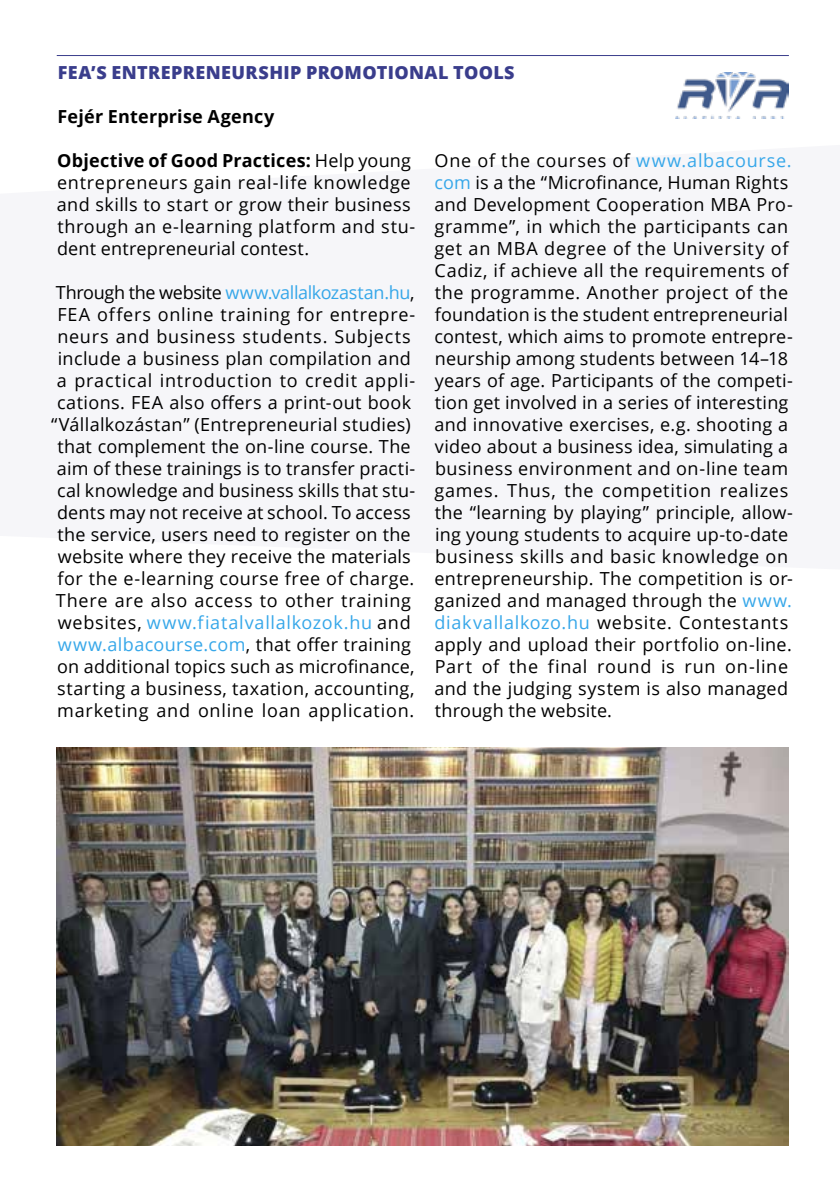
<style>
.page{position:relative;width:840px;height:1191px;background:#fff}
.page>*{position:absolute;margin:0;border:0;box-sizing:border-box;transform-origin:0 0}
.t1{font:18px/22px "Open Sans";letter-spacing:.02em;color:#000}
.t2{font:800 18px "Open Sans";letter-spacing:.02em;color:#3a3d8c}
.t3{font:700 18px "Open Sans";letter-spacing:.01em;color:#000}
.s1{font-weight:700}
.s2{color:#36a7e9}
</style>
<div class="page">
<hr style="left:57px;top:55px;width:731px;height:1px;background:#3a3d8c">
<img style="left:675px;top:72px;width:113px;height:47px">
<img style="left:57px;top:748px;width:731px;height:397px">
<p class="t2" style="left:58px;top:58px;width:458px">FEA’S ENTREPRENEURSHIP PROMOTIONAL TOOLS</p>
<p class="t3" style="left:57px;top:103px;width:218px">Fejér Enterprise Agency</p>
<p class="t1" style="left:57px;top:149px;width:360px"><span class="s1">Objective of Good Practices:</span> Help young entrepreneurs gain real-life knowledge and skills to start or grow their business through an e-learning platform and stu&shy;dent entrepreneurial contest.</p>
<p class="t1" style="left:51px;top:281px;width:365px;text-align:center">Through the website <span class="s2">www.vallalkozastan.hu</span>, FEA offers online training for entrepre&shy;neurs and business students. Subjects include a business plan compilation and a practical introduction to credit appli&shy;cations. FEA also offers a print-out book “Vállalkozástan” (Entrepreneurial studies) that complement the on-line course. The aim of these trainings is to transfer practi&shy;cal knowledge and business skills that stu&shy;dents may not receive at school. To access the service, users need to register on the website where they receive the materials for the e-learning course free of charge.<br>There are also access to other training websites, <span class="s2">www.fiatalvallalkozok.hu</span> and <span class="s2">www.albacourse.com</span>, that offer training on additional topics such as microfinance, starting a business, taxation, accounting, marketing and online loan application.</p>
<p class="t1" style="left:434px;top:149px;width:360px">One of the courses of <span class="s2">www.albacourse. com</span> is a the “Microfinance, Human Rights and Development Cooperation MBA Pro&shy;gramme”, in which the participants can get an MBA degree of the University of Cadiz, if achieve all the requirements of the programme. Another project of the foundation is the student entrepreneurial contest, which aims to promote entrepre&shy;neurship among students between 14–18 years of age. Participants of the competi&shy;tion get involved in a series of interesting and innovative exercises, e.g. shooting a video about a business idea, simulating a business environment and on-line team games. Thus, the competition realizes the “learning by playing” principle, allow&shy;ing young students to acquire up-to-date business skills and basic knowledge on entrepreneurship. The competition is or&shy;ganized and managed through the <span class="s2">www. diakvallalkozo.hu</span> website. Contestants apply and upload their portfolio on-line.<br>Part of the final round is run on-line and the judging system is also managed through the website.</p>
</div>
